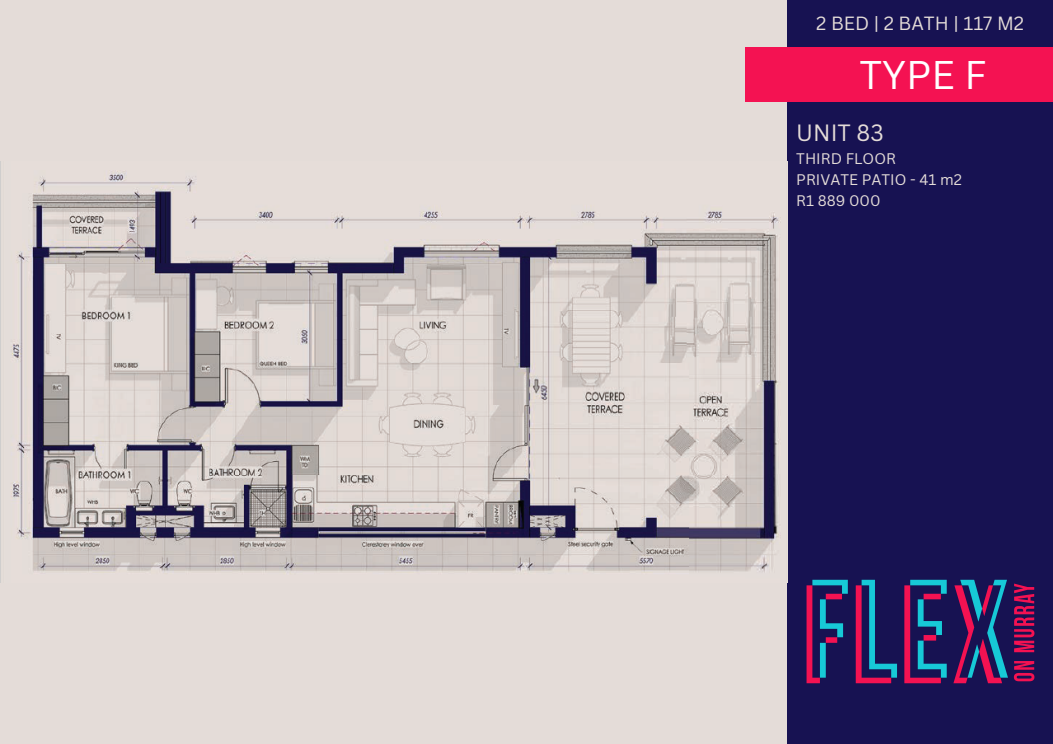
<style>
.page{position:relative;width:1053px;height:744px;background:#fff}
.page>*{position:absolute;margin:0;border:0;box-sizing:border-box;transform-origin:0 0}
.t1{font:38.96px "Canva Sans";color:#fff}
.t2{font:22.96px "Canva Sans";color:#e4dcd8}
.t3{font:18.64px "Canva Sans";color:#e4dcd8}
.t4{font:14.96px "Canva Sans";color:#e4dcd8}
</style>
<div class="page">
<div style="left:0;top:0;width:787px;height:744px;background:#e4dcd8"></div>
<div style="left:787px;top:0;width:265px;height:744px;background:#171252"></div>
<div style="left:745px;top:47px;width:307px;height:55px;background:#f41252"></div>
<img style="left:787px;top:536px;width:248px;height:148px">
<img style="left:0;top:161px;width:781px;height:422px">
<p class="t3" style="left:816px;top:10px;width:209px">2 BED | 2 BATH | 117 M2</p>
<p class="t1" style="left:859px;top:48px;width:129px">TYPE F</p>
<p class="t2" style="left:796px;top:116px;width:89px">UNIT 83</p>
<p class="t4" style="left:796px;top:148px;width:101px">THIRD FLOOR</p>
<p class="t4" style="left:796px;top:169px;width:167px">PRIVATE PATIO - 41 m2</p>
<h1 class="t4" style="left:796px;top:190px;width:86px">R1 889 000</h1>
</div>
